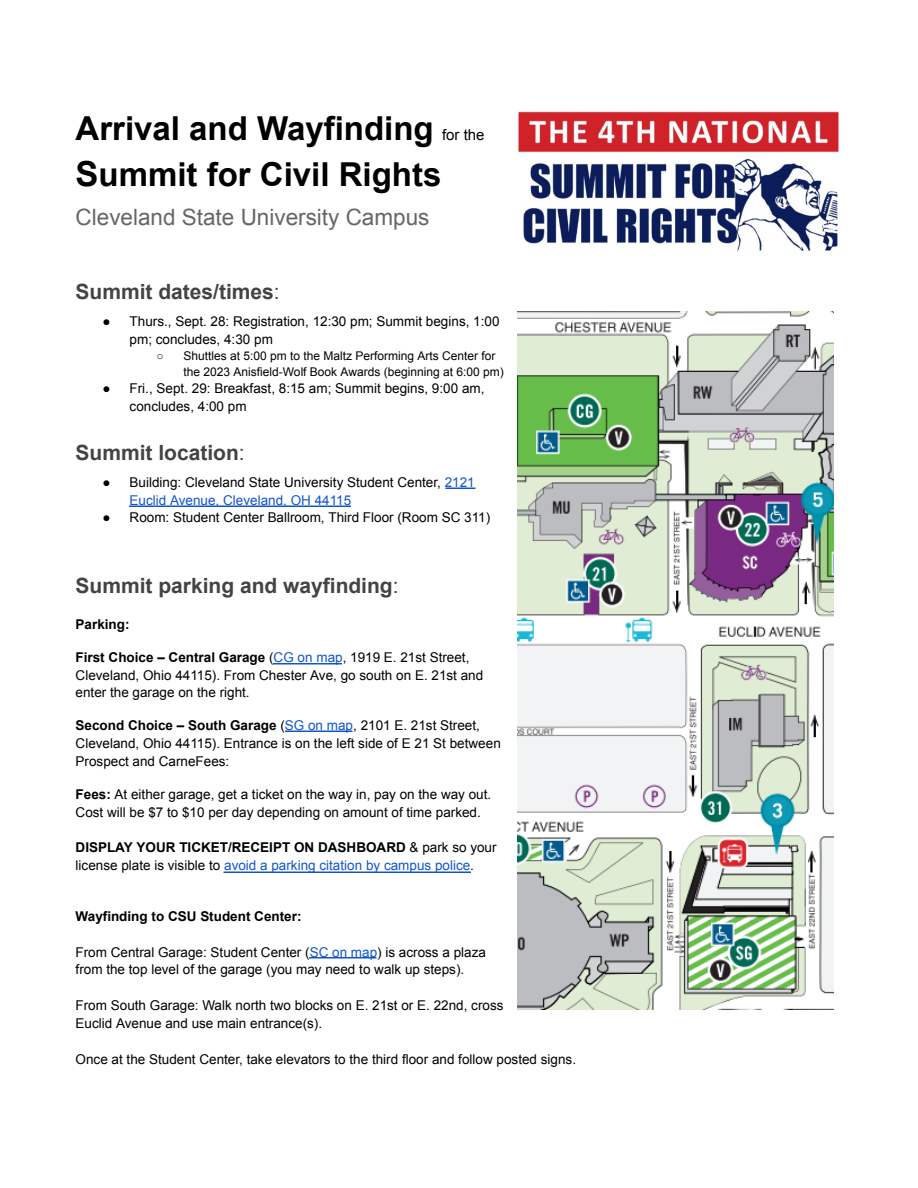
<style>
.page{position:relative;width:918px;height:1188px;background:#fff}
.page>*{position:absolute;margin:0;border:0;box-sizing:border-box;transform-origin:0 0}
.t1{font:700 33px/45.6px "Arial";color:#000}
.t2{font:22.5px "Arial";color:#666}
.t3{font:700 21px "Arial";color:#434343}
.t4{font:13.5px/17.9px "Arial";color:#000}
.t5{font:700 13.5px/17.9px "Arial";color:#000}
.t6{font:12px/15.9px "Arial";color:#000}
.s1{font-weight:400;font-size:15px}
.s2{font-size:34.5px}
.s3{font-weight:400}
.s4{color:#15c}
.s5{font-weight:700}
.s6{font-weight:400;color:#15c}
</style>
<div class="page">
<hr style="left:445px;top:488px;width:31px;height:1px;background:#15c">
<hr style="left:129px;top:506px;width:222px;height:1px;background:#15c">
<hr style="left:273px;top:663px;width:69px;height:2px;background:#15c">
<hr style="left:285px;top:730px;width:67px;height:2px;background:#15c">
<hr style="left:223px;top:871px;width:248px;height:2px;background:#15c">
<hr style="left:309px;top:957px;width:68px;height:2px;background:#15c">
<img style="left:518px;top:111px;width:321px;height:140px">
<img style="left:518px;top:312px;width:316px;height:697px">
<h1 class="t1" style="left:76px;top:106px;width:410px">Arrival and Wayfinding <span class="s1">for the<br></span><span class="s2">S</span>ummit for Civil Rights</h1>
<h2 class="t2" style="left:76px;top:204px;width:355px">Cleveland State University Campus</h2>
<h3 class="t3" style="left:76px;top:280px;width:206px">Summit dates/times<span class="s3">:</span></h3>
<p class="t4" style="left:130px;top:312px;width:371px;text-indent:-27px">● Thurs., Sept. 28: Registration, 12:30 pm; Summit begins, 1:00 pm; concludes, 4:30 pm</p>
<p class="t6" style="left:184px;top:348px;width:322px;text-indent:-27px">○ Shuttles at 5:00 pm to the Maltz Performing Arts Center for the 2023 Anisfield-Wolf Book Awards (beginning at 6:00 pm)</p>
<p class="t4" style="left:130px;top:380px;width:356px;text-indent:-27px">● Fri., Sept. 29: Breakfast, 8:15 am; Summit begins, 9:00 am, concludes, 4:00 pm</p>
<h3 class="t3" style="left:76px;top:441px;width:171px">Summit location<span class="s3">:</span></h3>
<p class="t4" style="left:130px;top:473px;width:347px;text-indent:-27px">● Building: Cleveland State University Student Center, <span class="s4">2121<br>Euclid Avenue, Cleveland, OH 44115</span></p>
<p class="t4" style="left:103px;top:509px;width:389px">● Room: Student Center Ballroom, Third Floor (Room SC 311)</p>
<h3 class="t3" style="left:76px;top:574px;width:324px">Summit parking and wayfinding<span class="s3">:</span></h3>
<p class="t5" style="left:76px;top:615px;width:55px">Parking:</p>
<p class="t4" style="left:76px;top:648px;width:409px"><span class="s5">First Choice – Central Garage</span> (<span class="s4">CG on map</span>, 1919 E. 21st Street,<br>Cleveland, Ohio 44115). From Chester Ave, go south on E. 21st and enter the garage on the right.</p>
<p class="t4" style="left:76px;top:717px;width:427px"><span class="s5">Second Choice – South Garage</span> (<span class="s4">SG on map</span>, 2101 E. 21st Street,<br>Cleveland, Ohio 44115). Entrance is on the left side of E 21 St between<br>Prospect and CarneFees:</p>
<p class="t4" style="left:76px;top:785px;width:417px"><span class="s5">Fees:</span> At either garage, get a ticket on the way in, pay on the way out.<br>Cost will be $7 to $10 per day depending on amount of time parked.</p>
<p class="t5" style="left:76px;top:839px;width:423px">DISPLAY YOUR TICKET/RECEIPT ON DASHBOARD <span class="s3">&amp; park so your license plate is visible to</span> <span class="s6">avoid a parking citation by campus police</span><span class="s3">.</span></p>
<p class="t5" style="left:76px;top:907px;width:227px">Wayfinding to CSU Student Center:</p>
<p class="t4" style="left:76px;top:943px;width:412px">From Central Garage: Student Center (<span class="s4">SC on map</span>) is across a plaza from the top level of the garage (you may need to walk up steps).</p>
<p class="t4" style="left:76px;top:997px;width:429px">From South Garage: Walk north two blocks on E. 21st or E. 22nd, cross<br>Euclid Avenue and use main entrance(s).</p>
<p class="t4" style="left:76px;top:1050px;width:502px">Once at the Student Center, take elevators to the third floor and follow posted signs.</p>
</div>
